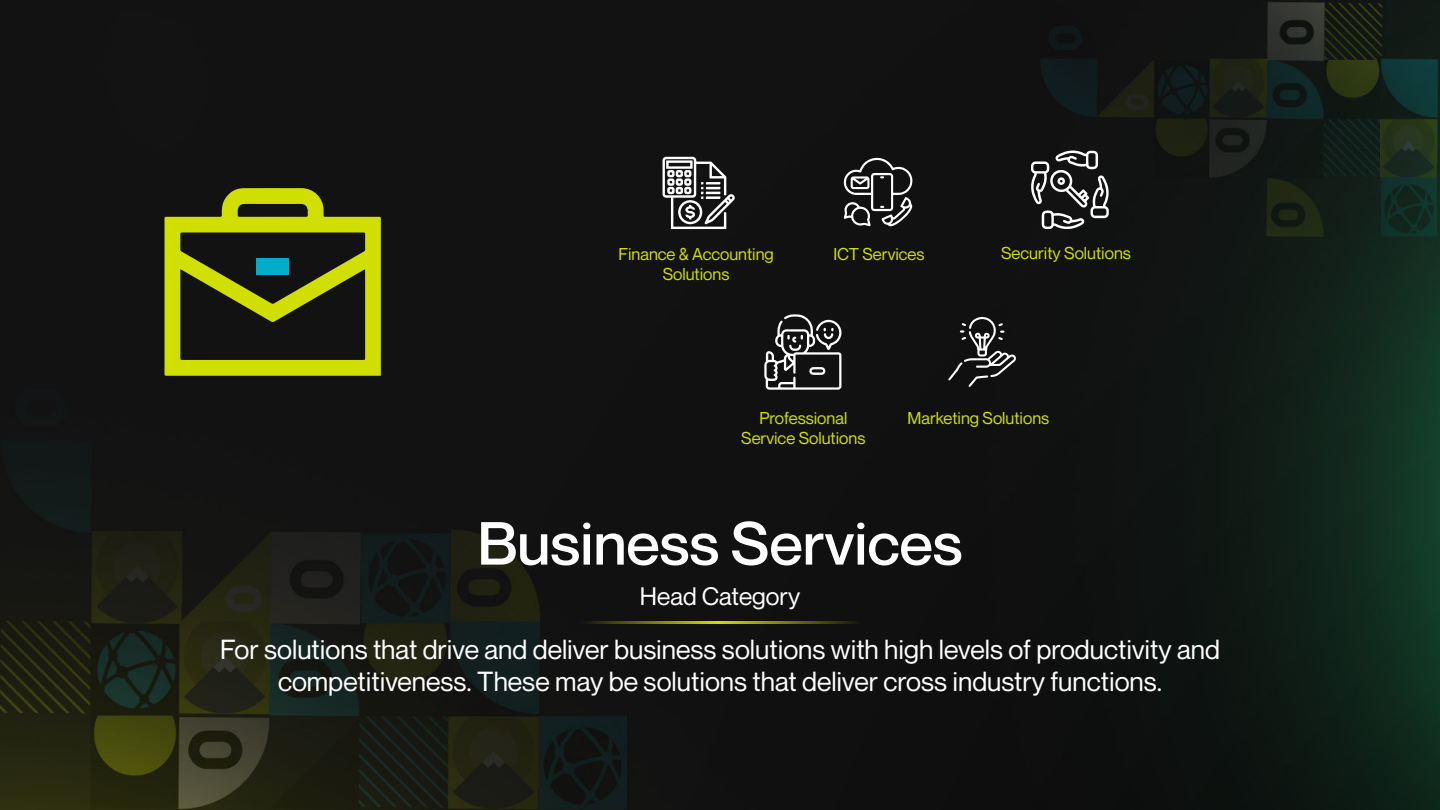
<style>
.page{position:relative;width:1440px;height:810px;background:#fff}
.page>*{position:absolute;margin:0;border:0;box-sizing:border-box;transform-origin:0 0}
.t1{font:500 59.4px "Neue Montreal";color:#fff}
.t2{font:27px/32.4px "Neue Montreal";color:#fff;text-align:center}
.t3{font:24.75px "Neue Montreal";color:#fff}
.t4{font:16.8px/20.2px "Neue Montreal";color:#d0df00;text-align:center}
</style>
<div class="page">
<img style="left:0;top:0;width:1440px;height:810px">
<svg style="left:580px;top:622px;width:280px;height:2px"></svg>
<svg style="left:843px;top:157px;width:70px;height:69px"></svg>
<svg style="left:165px;top:188px;width:216px;height:188px;background:#5e640a"></svg>
<div style="left:257px;top:259px;width:32px;height:16px;background:#00aec7"></div>
<svg style="left:663px;top:157px;width:72px;height:72px"></svg>
<svg style="left:1031px;top:150px;width:78px;height:80px"></svg>
<svg style="left:764px;top:314px;width:77px;height:76px;background:#4c4c4c"></svg>
<svg style="left:948px;top:317px;width:68px;height:70px;background:#363636"></svg>
<p class="t4" style="left:618px;top:244px;width:157px">Finance &amp; Accounting<br>Solutions</p>
<p class="t4" style="left:833px;top:244px;width:93px">ICT Services</p>
<p class="t4" style="left:1001px;top:243px;width:131px">Security Solutions</p>
<p class="t4" style="left:741px;top:408px;width:126px">Professional<br>Service Solutions</p>
<p class="t4" style="left:908px;top:408px;width:143px">Marketing Solutions</p>
<h1 class="t1" style="left:477px;top:507px;width:487px">Business Services</h1>
<p class="t3" style="left:640px;top:581px;width:162px">Head Category</p>
<p class="t2" style="left:220px;top:633px;width:1001px">For solutions that drive and deliver business solutions with high levels of productivity and competitiveness. These may be solutions that deliver cross industry functions.</p>
</div>
